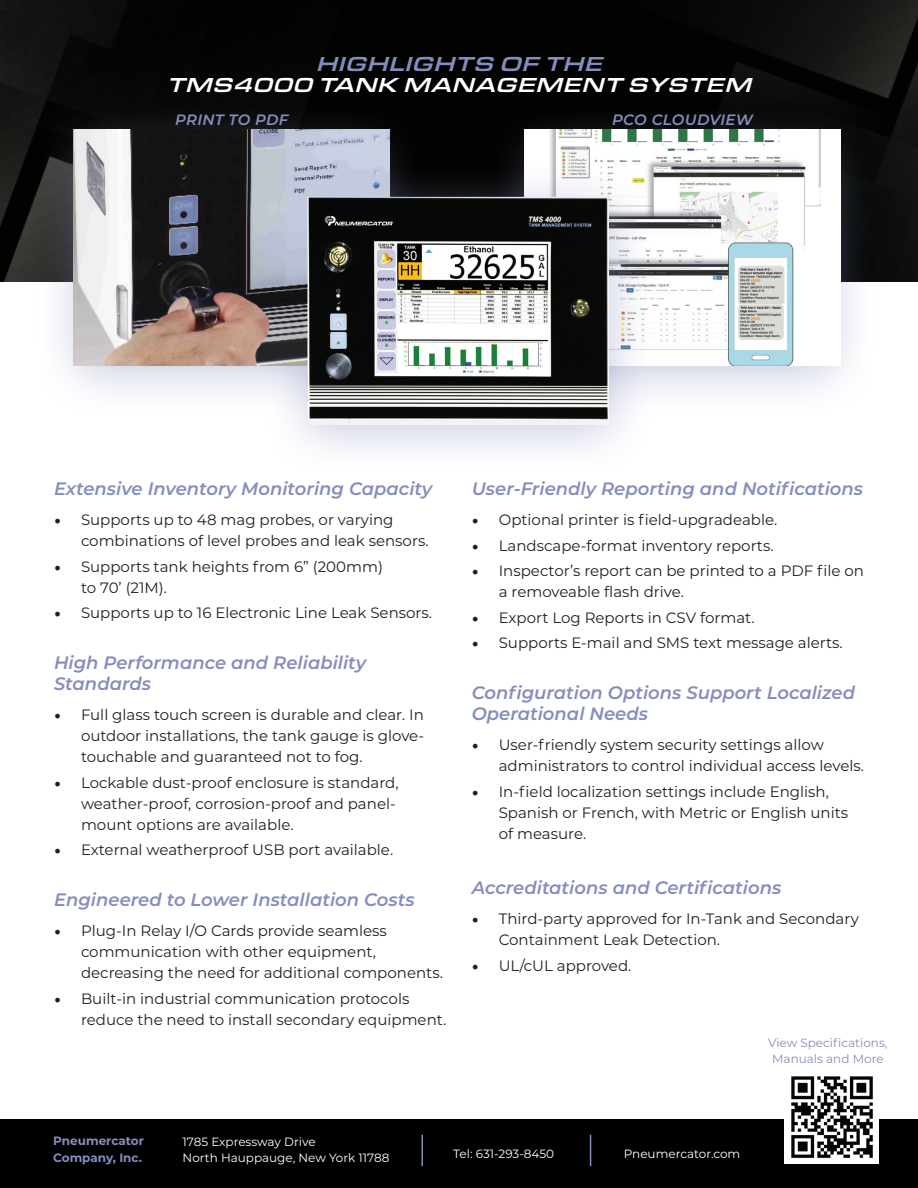
<style>
.page{position:relative;width:918px;height:1188px;background:#fff}
.page>*{position:absolute;margin:0;border:0;box-sizing:border-box;transform-origin:0 0}
.t1{font:italic 500 21px "Eurostile Ext";color:#fff}
.t2{font:italic 500 21px "Eurostile Ext";color:#858dbe}
.t3{font:italic 600 18px/21px "Montserrat";color:#858dbe}
.t4{font:15px/21px "Montserrat";color:#231f20}
.t5{font:italic 600 15px "Montserrat";letter-spacing:.02em;color:#858dbe}
.t6{font:12px/16.5px "Montserrat";color:#fff}
.t7{font:12px/16.5px "Montserrat";color:#858dbe;text-align:center}
.t8{font:700 12px/16.5px "Montserrat";color:#858dbe}
.s1{font-family:"Minion Pro";font-size:18px}
</style>
<div class="page">
<img style="left:0;top:0;width:918px;height:282px">
<div style="left:35px;top:103px;width:391px;height:314px;background:#858dbe;opacity:.5"></div>
<div style="left:0;top:1120px;width:918px;height:68px;background:#000"></div>
<div style="left:785px;top:1070px;width:94px;height:94px;background:#fff"></div>
<img style="left:791px;top:1076px;width:82px;height:82px">
<hr style="left:422px;top:1135px;width:1px;height:31px;background:#858dbe">
<hr style="left:590px;top:1135px;width:1px;height:31px;background:#858dbe">
<div style="left:486px;top:103px;width:391px;height:314px;background:#858dbe;opacity:.5"></div>
<img style="left:525px;top:130px;width:315px;height:236px">
<div style="left:264px;top:161px;width:391px;height:314px;background:#858dbe;opacity:.5"></div>
<img style="left:74px;top:130px;width:316px;height:236px">
<img style="left:301px;top:194px;width:316px;height:235px">
<h1 class="t2" style="left:316px;top:49px;width:295px">HIGHLIGHTS OF THE</h1>
<h1 class="t1" style="left:167px;top:70px;width:593px">TMS4000 TANK MANAGEMENT SYSTEM</h1>
<p class="t5" style="left:175px;top:109px;width:115px">PRINT TO PDF</p>
<p class="t5" style="left:612px;top:109px;width:142px">PCO CLOUDVIEW</p>
<p class="t3" style="left:54px;top:477px;width:380px">Extensive Inventory Monitoring Capacity</p>
<p class="t4" style="left:81px;top:509px;width:349px;text-indent:-27px"><span class="s1">•</span> Supports up to 48 mag probes, or varying combinations of level probes and leak sensors.</p>
<p class="t4" style="left:81px;top:555px;width:303px;text-indent:-27px"><span class="s1">•</span> Supports tank heights from 6” (200mm) to 70’ (21M).</p>
<p class="t4" style="left:54px;top:602px;width:380px"><span class="s1">•</span> Supports up to 16 Electronic Line Leak Sensors.</p>
<p class="t3" style="left:54px;top:651px;width:314px">High Performance and Reliability<br>Standards</p>
<p class="t4" style="left:81px;top:704px;width:345px;text-align:justify;text-indent:-27px"><span class="s1">•</span> Full glass touch screen is durable and clear. In outdoor installations, the tank gauge is glove&shy;touchable and guaranteed not to fog.</p>
<p class="t4" style="left:81px;top:771px;width:319px;text-indent:-27px"><span class="s1">•</span> Lockable dust-proof enclosure is standard, weather-proof, corrosion-proof and panel&shy;mount options are available.</p>
<p class="t4" style="left:54px;top:839px;width:341px"><span class="s1">•</span> External weatherproof USB port available.</p>
<p class="t3" style="left:54px;top:888px;width:362px">Engineered to Lower Installation Costs</p>
<p class="t4" style="left:81px;top:920px;width:363px;text-indent:-27px"><span class="s1">•</span> Plug-In Relay I/O Cards provide seamless communication with other equipment, decreasing the need for additional components.</p>
<p class="t4" style="left:81px;top:987px;width:367px;text-indent:-27px"><span class="s1">•</span> Built-in industrial communication protocols reduce the need to install secondary equipment.</p>
<p class="t3" style="left:472px;top:477px;width:393px">User-Friendly Reporting and Notifications</p>
<p class="t4" style="left:472px;top:509px;width:307px"><span class="s1">•</span> Optional printer is field-upgradeable.</p>
<p class="t4" style="left:472px;top:534px;width:303px"><span class="s1">•</span> Landscape-format inventory reports.</p>
<p class="t4" style="left:499px;top:560px;width:367px;text-indent:-27px"><span class="s1">•</span> Inspector’s report can be printed to a PDF file on a removeable flash drive.</p>
<p class="t4" style="left:472px;top:606px;width:284px"><span class="s1">•</span> Export Log Reports in CSV format.</p>
<p class="t4" style="left:472px;top:632px;width:373px"><span class="s1">•</span> Supports E-mail and SMS text message alerts.</p>
<p class="t3" style="left:472px;top:681px;width:385px">Configuration Options Support Localized<br>Operational Needs</p>
<p class="t4" style="left:499px;top:734px;width:367px;text-indent:-27px"><span class="s1">•</span> User-friendly system security settings allow administrators to control individual access levels.</p>
<p class="t4" style="left:499px;top:780px;width:351px;text-indent:-27px"><span class="s1">•</span> In-field localization settings include English,<br>Spanish or French, with Metric or English units of measure.</p>
<p class="t3" style="left:472px;top:876px;width:311px">Accreditations and Certifications</p>
<p class="t4" style="left:499px;top:908px;width:362px;text-indent:-27px"><span class="s1">•</span> Third-party approved for In-Tank and Secondary<br>Containment Leak Detection.</p>
<p class="t4" style="left:472px;top:954px;width:161px"><span class="s1">•</span> UL/cUL approved.</p>
<p class="t7" style="left:768px;top:1034px;width:121px">View Specifications,<br>Manuals and More</p>
<p class="t8" style="left:53px;top:1132px;width:92px">Pneumercator<br>Company, Inc.</p>
<p class="t6" style="left:183px;top:1133px;width:208px">1785 Expressway Drive<br>North Hauppauge, New York 11788</p>
<p class="t6" style="left:453px;top:1145px;width:102px">Tel: 631-293-8450</p>
<p class="t6" style="left:624px;top:1145px;width:118px">Pneumercator.com</p>
</div>
